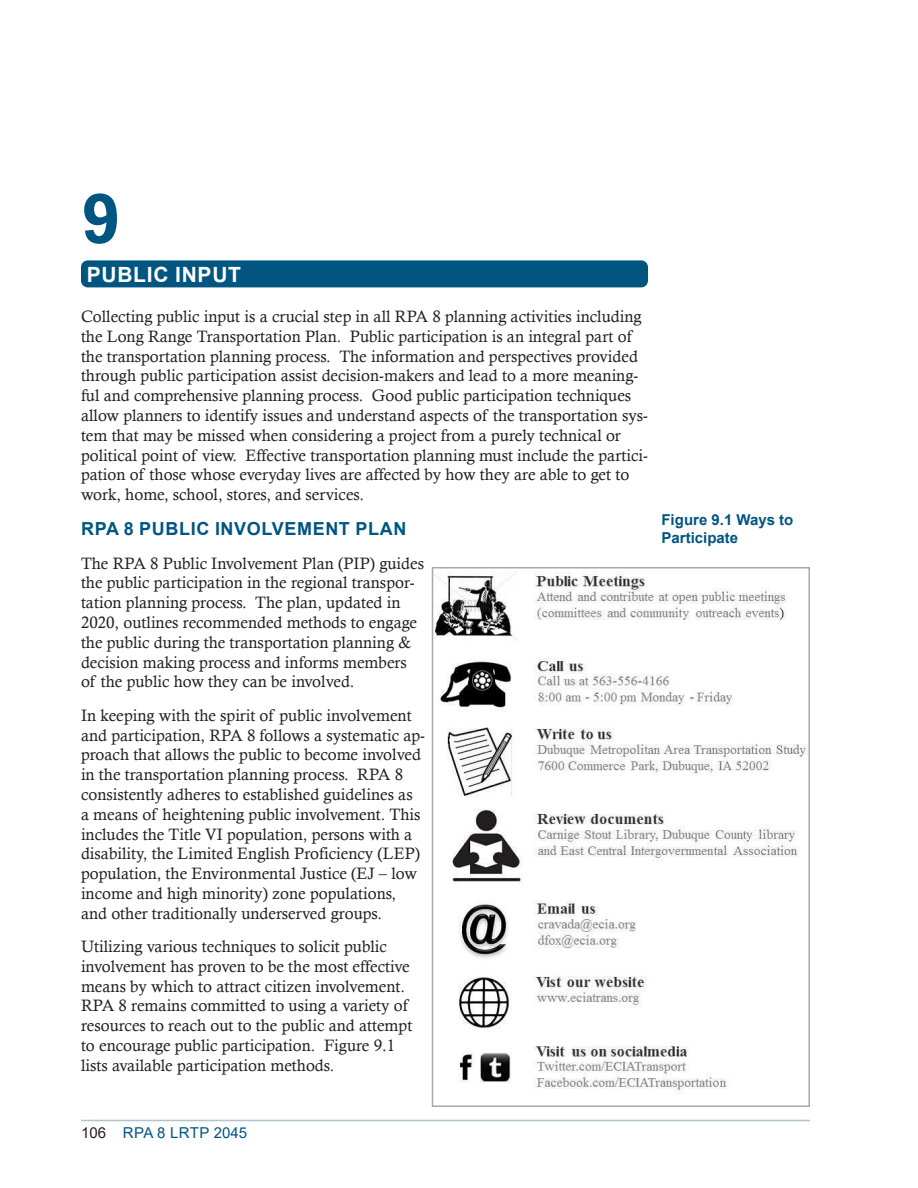
<style>
.page{position:relative;width:918px;height:1188px;background:#fff}
.page>*{position:absolute;margin:0;border:0;box-sizing:border-box;transform-origin:0 0}
.Chapter_Number{font:700 72px "Rockwell";color:#005581}
.Chapter_Title{font:700 21px "Arial";letter-spacing:.035em;color:#fff}
.Heading_2{font:700 18px "Arial";letter-spacing:.035em;color:#005581}
.Heading_1{font:16.5px/19.8px "Calisto";color:#231f20}
.t1{font:700 15px/18px "Arial";color:#005581}
.t2{font:15px "Arial";color:#005581}
.s1{color:#231f20}
</style>
<div class="page">
<hr style="left:81px;top:1120px;width:729px;height:1px;background:#afc4cc">
<div style="left:81px;top:260px;width:567px;height:27px;background:#005581;border-radius:7px"></div>
<img style="left:435px;top:572px;width:372px;height:521px">
<div style="left:432px;top:567px;width:378px;height:540px;border:2px solid #a8a9ad"></div>
<p class="Chapter_Number" style="left:81px;top:175px;width:41px">9</p>
<p class="Chapter_Title" style="left:87px;top:259px;width:156px">PUBLIC INPUT</p>
<p class="Heading_1" style="left:81px;top:306px;width:569px">Collecting public input is a crucial step in all RPA 8 planning activities including the Long Range Transportation Plan. Public participation is an integral part of the transportation planning process. The information and perspectives provided through public participation assist decision-makers and lead to a more meaning&shy;ful and comprehensive planning process. Good public participation techniques allow planners to identify issues and understand aspects of the transportation sys&shy;tem that may be missed when considering a project from a purely technical or political point of view. Effective transportation planning must include the partici&shy;pation of those whose everyday lives are affected by how they are able to get to work, home, school, stores, and services.</p>
<p class="Heading_2" style="left:81px;top:516px;width:327px">RPA 8 PUBLIC INVOLVEMENT PLAN</p>
<p class="Heading_1" style="left:81px;top:553px;width:345px">The RPA 8 Public Involvement Plan (PIP) guides the public participation in the regional transpor&shy;tation planning process. The plan, updated in 2020, outlines recommended methods to engage the public during the transportation planning &amp; decision making process and informs members of the public how they can be involved.</p>
<p class="Heading_1" style="left:81px;top:705px;width:345px">In keeping with the spirit of public involvement and participation, RPA 8 follows a systematic ap&shy;proach that allows the public to become involved in the transportation planning process. RPA 8 consistently adheres to established guidelines as<br>a means of heightening public involvement. This includes the Title VI population, persons with a disability, the Limited English Proficiency (LEP) population, the Environmental Justice (EJ – low income and high minority) zone populations, and other traditionally underserved groups.</p>
<p class="Heading_1" style="left:81px;top:936px;width:333px">Utilizing various techniques to solicit public involvement has proven to be the most effective means by which to attract citizen involvement.<br>RPA 8 remains committed to using a variety of resources to reach out to the public and attempt to encourage public participation. Figure 9.1 lists available participation methods.</p>
<p class="t1" style="left:662px;top:511px;width:133px">Figure 9.1 Ways to<br>Participate</p>
<p class="t2" style="left:81px;top:1123px;width:168px"><span class="s1">106</span> RPA 8 LRTP 2045</p>
</div>
